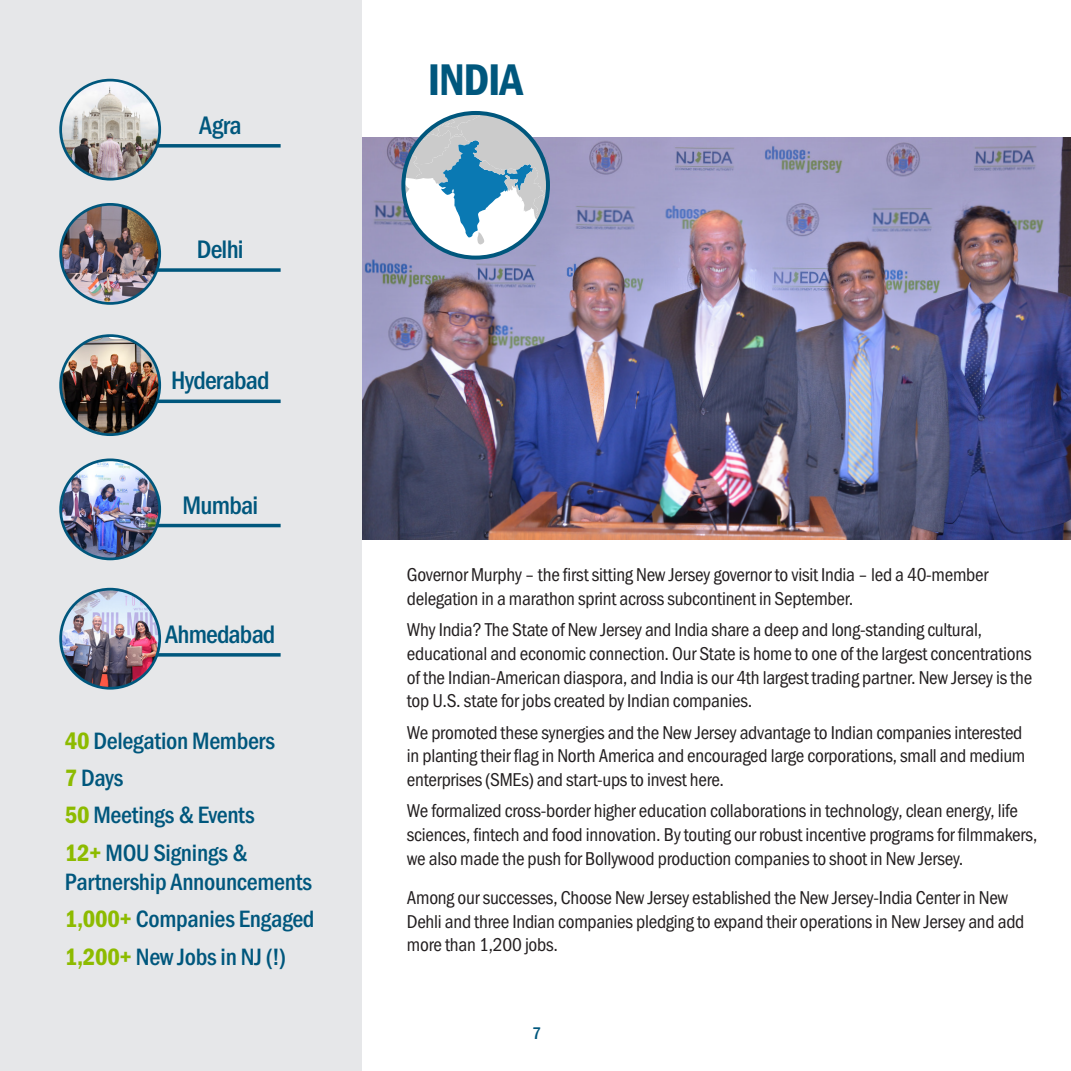
<style>
.page{position:relative;width:1071px;height:1071px;background:#fff}
.page>*{position:absolute;margin:0;border:0;box-sizing:border-box;transform-origin:0 0}
.Green_header{font:46.02px "Franklin Gothic URW Con Dem";letter-spacing:-.03em;color:#00577d}
.Green_header-2{font:500 26.25px "Franklin Gothic URW Con";letter-spacing:-.03em;color:#00577d}
.Body_text{font:500 24.5px/29.4px "Franklin Gothic URW Con";letter-spacing:-.015em;color:#00577d}
.Body_text-2{font:19.25px/23.6px "Franklin Gothic URW Con Boo";letter-spacing:-.015em;color:#231f20}
.t1{font:500 17.5px "Franklin Gothic URW Con";color:#00577d}
.s1{font-family:"Franklin Gothic URW Con Dem";font-weight:400;color:#8dbb00}
</style>
<div class="page">
<img style="left:362px;top:137px;width:709px;height:402px">
<div style="left:0;top:0;width:362px;height:1071px;background:#e6e7e9"></div>
<svg style="left:158px;top:144px;width:123px;height:4px"></svg>
<img style="left:61px;top:80px;width:99px;height:99px;border-radius:50px">
<div style="left:59px;top:79px;width:102px;height:102px;border:3px solid #00577d;border-radius:50%"></div>
<svg style="left:158px;top:268px;width:123px;height:4px"></svg>
<img style="left:61px;top:204px;width:99px;height:99px;border-radius:50px">
<div style="left:59px;top:203px;width:102px;height:102px;border:3px solid #00577d;border-radius:50%"></div>
<hr style="left:123px;top:400px;width:158px;height:3px;background:#00577d">
<img style="left:61px;top:336px;width:99px;height:99px;border-radius:50px">
<div style="left:59px;top:334px;width:102px;height:102px;border:3px solid #00577d;border-radius:50%"></div>
<hr style="left:123px;top:524px;width:158px;height:3px;background:#00577d">
<img style="left:61px;top:460px;width:99px;height:99px;border-radius:50px">
<div style="left:59px;top:459px;width:102px;height:101px;border:3px solid #00577d;border-radius:50%"></div>
<svg style="left:158px;top:653px;width:123px;height:4px"></svg>
<img style="left:61px;top:589px;width:99px;height:99px;border-radius:50px">
<div style="left:59px;top:588px;width:102px;height:102px;border:3px solid #00577d;border-radius:50%"></div>
<svg style="left:403px;top:113px;width:145px;height:145px"></svg>
<div style="left:401px;top:111px;width:149px;height:149px;border:4px solid #00577d;border-radius:50%"></div>
<p class="Green_header-2" style="left:199px;top:108px;width:44px">Agra</p>
<p class="Green_header-2" style="left:197px;top:232px;width:48px">Delhi</p>
<p class="Green_header-2" style="left:171px;top:363px;width:100px">Hyderabad</p>
<p class="Green_header-2" style="left:183px;top:488px;width:77px">Mumbai</p>
<p class="Green_header-2" style="left:165px;top:617px;width:112px">Ahmedabad</p>
<p class="Body_text" style="left:65px;top:725px;width:212px"><span class="s1">40</span> Delegation Members</p>
<p class="Body_text" style="left:65px;top:762px;width:60px"><span class="s1">7</span> Days</p>
<p class="Body_text" style="left:65px;top:800px;width:191px"><span class="s1">50</span> Meetings &amp; Events</p>
<p class="Body_text" style="left:65px;top:837px;width:249px"><span class="s1">12+</span> MOU Signings &amp;<br>Partnership Announcements</p>
<p class="Body_text" style="left:65px;top:904px;width:251px"><span class="s1">1,000+</span> Companies Engaged</p>
<p class="Body_text" style="left:65px;top:941px;width:223px"><span class="s1">1,200+</span> New Jobs in NJ (!)</p>
<p class="Green_header" style="left:428px;top:49px;width:97px">INDIA</p>
<p class="Body_text-2" style="left:407px;top:563px;width:583px">Governor Murphy – the first sitting New Jersey governor to visit India – led a 40-member delegation in a marathon sprint across subcontinent in September.</p>
<p class="Body_text-2" style="left:407px;top:618px;width:627px">Why India? The State of New Jersey and India share a deep and long-standing cultural, educational and economic connection. Our State is home to one of the largest concentrations of the Indian-American diaspora, and India is our 4th largest trading partner. New Jersey is the top U.S. state for jobs created by Indian companies.</p>
<p class="Body_text-2" style="left:407px;top:720px;width:620px">We promoted these synergies and the New Jersey advantage to Indian companies interested in planting their flag in North America and encouraged large corporations, small and medium enterprises (SMEs) and start-ups to invest here.</p>
<p class="Body_text-2" style="left:407px;top:799px;width:632px">We formalized cross-border higher education collaborations in technology, clean energy, life sciences, fintech and food innovation. By touting our robust incentive programs for filmmakers, we also made the push for Bollywood production companies to shoot in New Jersey.</p>
<p class="Body_text-2" style="left:407px;top:886px;width:619px">Among our successes, Choose New Jersey established the New Jersey-India Center in New<br>Dehli and three Indian companies pledging to expand their operations in New Jersey and add more than 1,200 jobs.</p>
<p class="t1" style="left:532px;top:1022px;width:10px">7</p>
</div>
